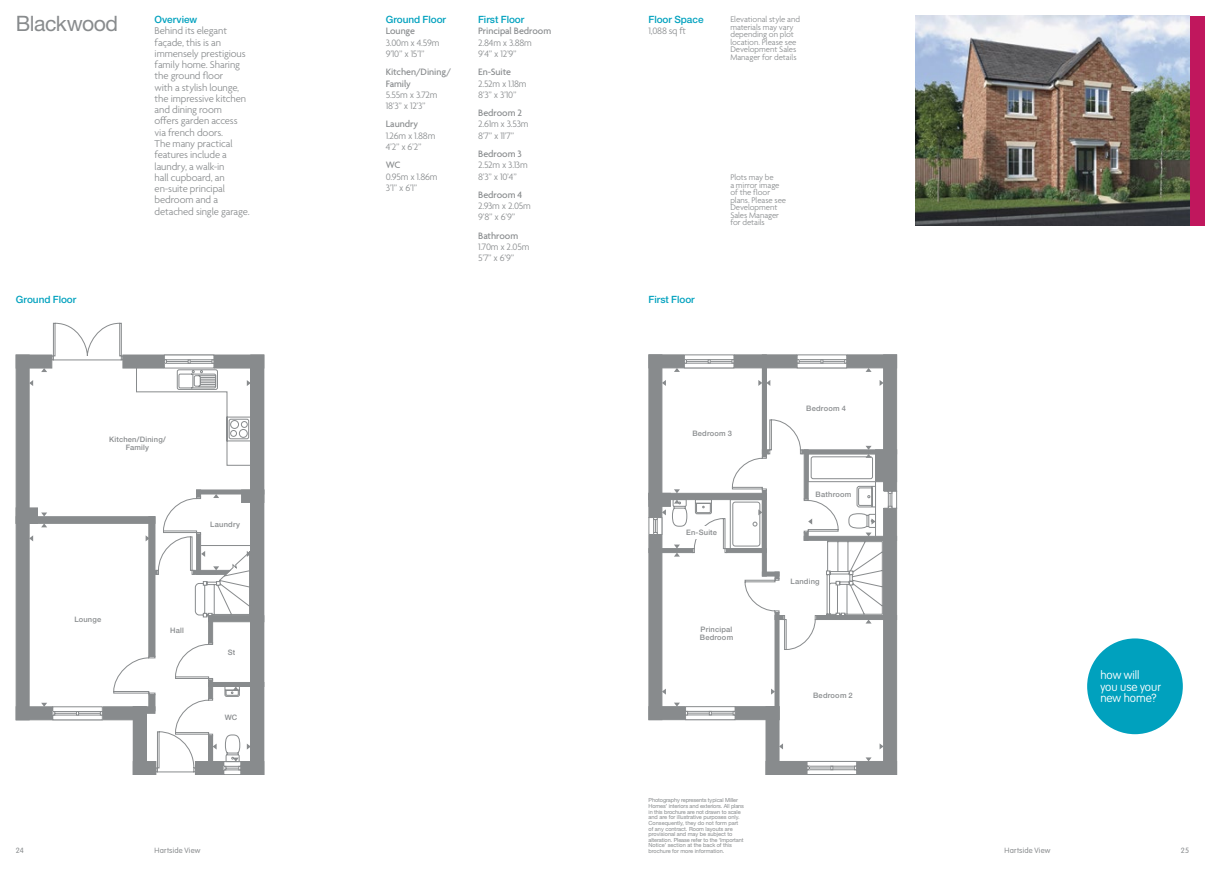
<style>
.page{position:relative;width:1205px;height:869px;background:#fff}
.page>*{position:absolute;margin:0;border:0;box-sizing:border-box;transform-origin:0 0}
.t1{font:21.25px "Helvetica Neue LT Std";letter-spacing:-.025em;color:#888b8d}
.t2{font:100 11.62px/11.6px "VAG Rounded Std";color:#fff}
.t3{font:300 10.62px/11.2px "Agenda";letter-spacing:-.01em;color:#888b8d}
.t4{font:300 10px/11.2px "Agenda";letter-spacing:-.025em;color:#888b8d}
.t5{font:500 10px/11.2px "Agenda";letter-spacing:-.005em;color:#888b8d}
.t6{font:500 10px "Helvetica Neue LT Std";letter-spacing:-.005em;color:#00a1be}
.t7{font:300 8.75px/7.5px "Agenda";letter-spacing:-.005em;color:#888b8d}
.t8{font:500 7.5px/8px "Helvetica Neue";letter-spacing:.025em;color:#888b8d}
.t9{font:300 7.5px "VAG Rounded Std";letter-spacing:.03em;color:#888b8d}
.t10{font:5.62px/5.6px "Helvetica Neue LT Std";letter-spacing:-.005em;color:#888b8d}
</style>
<div class="page">
<div style="left:1189px;top:16px;width:16px;height:209px;background:#c0175d"></div>
<img style="left:915px;top:16px;width:274px;height:209px">
<div style="left:883px;top:354px;width:14px;height:137px;background:#888b8d"></div>
<div style="left:883px;top:508px;width:14px;height:266px;background:#888b8d"></div>
<div style="left:649px;top:354px;width:13px;height:365px;background:#888b8d"></div>
<div style="left:649px;top:354px;width:248px;height:14px;background:#888b8d;border:1px solid #888b8d"></div>
<div style="left:649px;top:706px;width:130px;height:13px;background:#888b8d"></div>
<div style="left:762px;top:354px;width:4px;height:102px;border:1px solid #888b8d"></div>
<div style="left:649px;top:493px;width:117px;height:6px;background:#888b8d"></div>
<div style="left:649px;top:493px;width:21px;height:13px;background:#888b8d"></div>
<hr style="left:649px;top:548px;width:44px;height:4px;background:#888b8d">
<svg style="left:797px;top:354px;width:50px;height:14px"></svg>
<svg style="left:884px;top:490px;width:13px;height:18px"></svg>
<svg style="left:672px;top:419px;width:212px;height:356px"></svg>
<svg style="left:879px;top:380px;width:4px;height:6px"></svg>
<svg style="left:865px;top:368px;width:6px;height:4px"></svg>
<svg style="left:808px;top:518px;width:4px;height:6px"></svg>
<svg style="left:871px;top:518px;width:4px;height:6px"></svg>
<svg style="left:865px;top:532px;width:6px;height:4px"></svg>
<svg style="left:865px;top:445px;width:6px;height:12px"></svg>
<svg style="left:779px;top:743px;width:4px;height:6px"></svg>
<svg style="left:879px;top:743px;width:4px;height:6px"></svg>
<svg style="left:865px;top:757px;width:6px;height:4px"></svg>
<svg style="left:865px;top:619px;width:6px;height:4px"></svg>
<svg style="left:758px;top:380px;width:12px;height:6px"></svg>
<svg style="left:662px;top:380px;width:4px;height:6px"></svg>
<svg style="left:674px;top:354px;width:60px;height:18px"></svg>
<svg style="left:674px;top:489px;width:6px;height:4px"></svg>
<svg style="left:758px;top:509px;width:4px;height:6px"></svg>
<svg style="left:648px;top:509px;width:18px;height:25px"></svg>
<svg style="left:674px;top:499px;width:6px;height:4px"></svg>
<svg style="left:771px;top:688px;width:4px;height:6px"></svg>
<svg style="left:662px;top:688px;width:4px;height:6px"></svg>
<svg style="left:674px;top:702px;width:61px;height:17px"></svg>
<svg style="left:674px;top:544px;width:6px;height:12px"></svg>
<div style="left:686px;top:526px;width:23px;height:12px;background:#fff"></div>
<div style="left:251px;top:355px;width:13px;height:419px;background:#888b8d"></div>
<div style="left:16px;top:354px;width:13px;height:365px;background:#888b8d"></div>
<div style="left:16px;top:354px;width:36px;height:14px;background:#888b8d;border:1px solid #888b8d"></div>
<div style="left:123px;top:354px;width:141px;height:14px;background:#888b8d;border:1px solid #888b8d"></div>
<div style="left:16px;top:706px;width:130px;height:13px;background:#888b8d"></div>
<div style="left:133px;top:761px;width:23px;height:13px;border:1px solid #888b8d"></div>
<div style="left:195px;top:761px;width:69px;height:13px;border:1px solid #888b8d"></div>
<div style="left:16px;top:516px;width:139px;height:7px;background:#888b8d;border:1px solid #888b8d"></div>
<div style="left:16px;top:507px;width:22px;height:16px;background:#888b8d"></div>
<div style="left:208px;top:735px;width:5px;height:39px;border:1px solid #888b8d"></div>
<svg style="left:39px;top:322px;width:212px;height:450px"></svg>
<svg style="left:247px;top:550px;width:4px;height:6px"></svg>
<svg style="left:201px;top:550px;width:4px;height:6px"></svg>
<svg style="left:213px;top:494px;width:6px;height:4px"></svg>
<svg style="left:193px;top:566px;width:38px;height:8px"></svg>
<svg style="left:247px;top:380px;width:4px;height:6px"></svg>
<svg style="left:29px;top:380px;width:4px;height:6px"></svg>
<svg style="left:41px;top:368px;width:6px;height:4px"></svg>
<svg style="left:41px;top:512px;width:6px;height:4px"></svg>
<svg style="left:146px;top:535px;width:4px;height:6px"></svg>
<svg style="left:29px;top:535px;width:4px;height:6px"></svg>
<svg style="left:41px;top:523px;width:6px;height:4px"></svg>
<svg style="left:41px;top:702px;width:62px;height:17px"></svg>
<svg style="left:213px;top:743px;width:4px;height:6px"></svg>
<svg style="left:247px;top:743px;width:4px;height:6px"></svg>
<svg style="left:223px;top:757px;width:18px;height:17px"></svg>
<svg style="left:233px;top:686px;width:6px;height:4px"></svg>
<div style="left:1087px;top:638px;width:96px;height:95px;background:#00a1be;border-radius:50%"></div>
<h1 class="t1" style="left:16px;top:11px;width:104px">Blackwood</h1>
<h3 class="t8" style="left:53px;top:24px;width:32px">En-Suite</h3>
<h3 class="t6" style="left:155px;top:14px;width:44px">Overview</h3>
<p class="t3" style="left:155px;top:26px;width:97px">Behind its elegant façade, this is an immensely prestigious family home. Sharing the ground floor<br>with a stylish lounge, the impressive kitchen and dining room<br>offers garden access via french doors.<br>The many practical features include a laundry, a walk-in<br>hall cupboard, an en-suite principal bedroom and a detached single garage.</p>
<h3 class="t8" style="left:158px;top:73px;width:31px">Landing</h3>
<h3 class="t8" style="left:180px;top:187px;width:41px">Bedroom 2</h3>
<h3 class="t6" style="left:386px;top:14px;width:62px">Ground Floor</h3>
<h3 class="t5" style="left:386px;top:26px;width:31px">Lounge</h3>
<h3 class="t4" style="left:386px;top:37px;width:55px">3.00m x 4.59m<br>9’10” x 15’1”</h3>
<h3 class="t5" style="left:386px;top:67px;width:67px">Kitchen/Dining/<br>Family</h3>
<h3 class="t4" style="left:386px;top:89px;width:53px">5.55m x 3.72m<br>18’3” x 12’3”</h3>
<h3 class="t5" style="left:386px;top:119px;width:34px">Laundry</h3>
<h3 class="t4" style="left:386px;top:130px;width:51px">1.26m x 1.88m<br>4’2” x 6’2”</h3>
<h3 class="t5" style="left:386px;top:160px;width:16px">WC</h3>
<h3 class="t4" style="left:386px;top:171px;width:53px">0.95m x 1.86m<br>3’1” x 6’1”</h3>
<h3 class="t6" style="left:478px;top:14px;width:48px">First Floor</h3>
<h3 class="t5" style="left:478px;top:26px;width:75px">Principal Bedroom</h3>
<h3 class="t4" style="left:478px;top:37px;width:55px">2.84m x 3.88m<br>9’4” x 12’9”</h3>
<h3 class="t5" style="left:478px;top:67px;width:34px">En-Suite</h3>
<h3 class="t4" style="left:478px;top:78px;width:50px">2.52m x 1.18m<br>8’3” x 3’10”</h3>
<h3 class="t5" style="left:478px;top:108px;width:45px">Bedroom 2</h3>
<h3 class="t4" style="left:478px;top:119px;width:52px">2.61m x 3.53m<br>8’7” x 11’7”</h3>
<h3 class="t5" style="left:478px;top:149px;width:45px">Bedroom 3</h3>
<h3 class="t4" style="left:478px;top:160px;width:51px">2.52m x 3.13m<br>8’3” x 10’4”</h3>
<h3 class="t5" style="left:478px;top:189px;width:46px">Bedroom 4</h3>
<h3 class="t4" style="left:478px;top:201px;width:54px">2.93m x 2.05m<br>9’8” x 6’9”</h3>
<h3 class="t5" style="left:478px;top:230px;width:42px">Bathroom</h3>
<h3 class="t4" style="left:478px;top:242px;width:53px">1.70m x 2.05m<br>5’7” x 6’9”</h3>
<h3 class="t6" style="left:648px;top:14px;width:56px">Floor Space</h3>
<h3 class="t4" style="left:648px;top:26px;width:39px">1,088 sq ft</h3>
<h3 class="t6" style="left:16px;top:293px;width:62px">Ground Floor</h3>
<h3 class="t6" style="left:648px;top:293px;width:48px">First Floor</h3>
<h3 class="t7" style="left:730px;top:16px;width:71px">Elevational style and materials may vary depending on plot location. Please see<br>Development Sales<br>Manager for details</h3>
<h3 class="t7" style="left:730px;top:174px;width:57px">Plots may be<br>a mirror image of the floor plans. Please see<br>Development<br>Sales Manager for details</h3>
<h3 class="t8" style="left:806px;top:403px;width:41px">Bedroom 4</h3>
<h3 class="t8" style="left:109px;top:434px;width:58px;text-align:center">Kitchen/Dining/<br>Family</h3>
<h3 class="t8" style="left:210px;top:519px;width:31px">Laundry</h3>
<h3 class="t8" style="left:74px;top:615px;width:28px">Lounge</h3>
<h3 class="t8" style="left:170px;top:625px;width:15px">Hall</h3>
<h3 class="t8" style="left:228px;top:647px;width:9px">St</h3>
<h3 class="t8" style="left:225px;top:712px;width:14px">WC</h3>
<h3 class="t8" style="left:692px;top:428px;width:41px">Bedroom 3</h3>
<h3 class="t8" style="left:686px;top:527px;width:32px">En-Suite</h3>
<h3 class="t8" style="left:700px;top:624px;width:35px">Principal<br>Bedroom</h3>
<h3 class="t8" style="left:815px;top:489px;width:37px">Bathroom</h3>
<h3 class="t8" style="left:790px;top:576px;width:31px">Landing</h3>
<h3 class="t8" style="left:813px;top:690px;width:41px">Bedroom 2</h3>
<h2 class="t2" style="left:1100px;top:669px;width:62px">how will<br>you use your new home?</h2>
<p class="t10" style="left:648px;top:797px;width:97px">Photography represents typical Miller Homes’ interiors and exteriors. All plans in this brochure are not drawn to scale and are for illustrative purposes only.<br>Consequently, they do not form part of any contract. Room layouts are provisional and may be subject to alteration. Please refer to the ‘Important Notice’ section at the back of this brochure for more information.</p>
<h3 class="t9" style="left:16px;top:845px;width:9px">24</h3>
<h3 class="t9" style="left:155px;top:845px;width:47px">Hartside View</h3>
<h3 class="t9" style="left:1004px;top:845px;width:47px">Hartside View</h3>
<h3 class="t9" style="left:1181px;top:845px;width:10px">25</h3>
</div>
